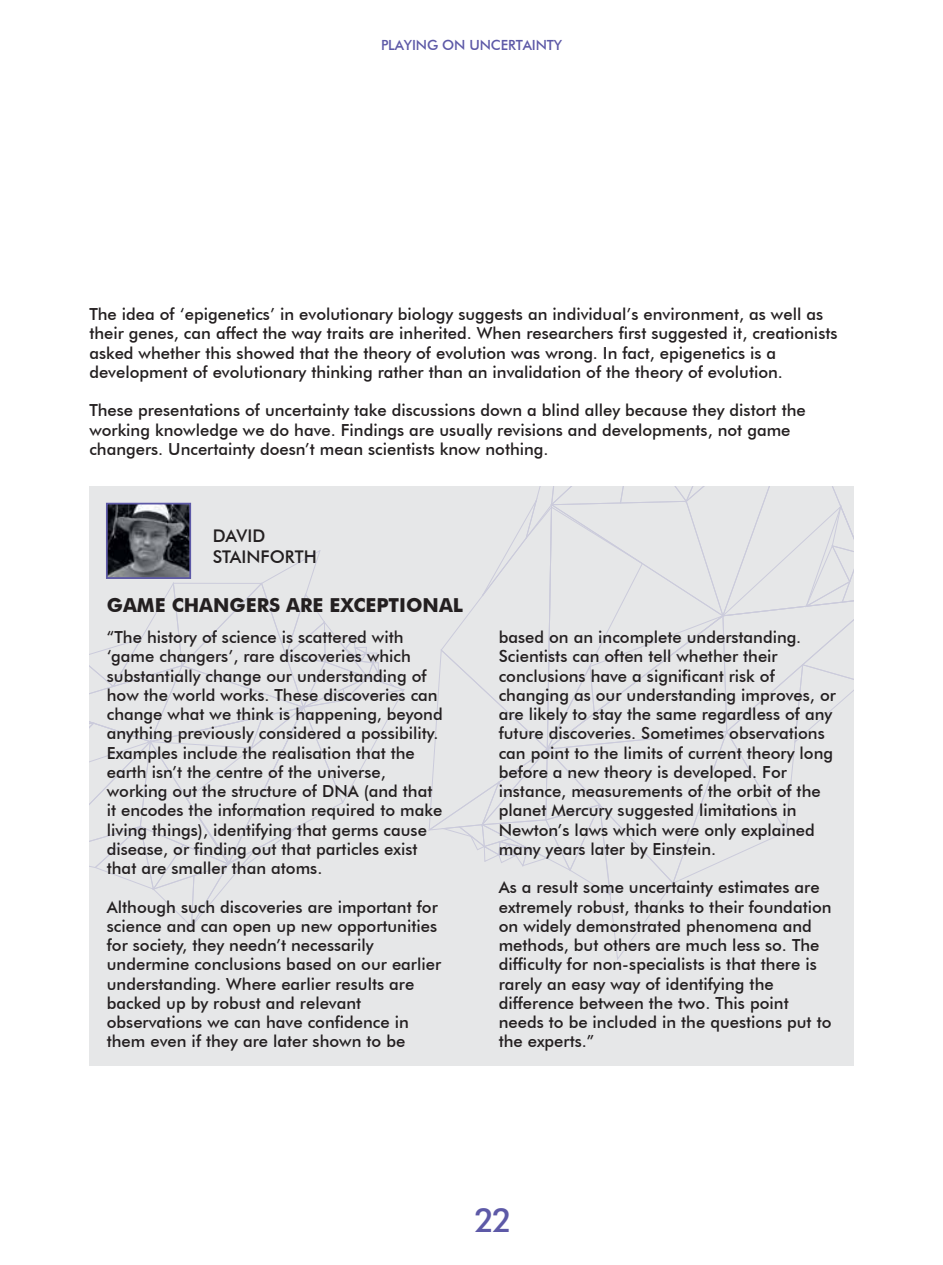
<style>
.page{position:relative;width:943px;height:1265px;background:#fff}
.page>*{position:absolute;margin:0;border:0;box-sizing:border-box;transform-origin:0 0}
.t1{font:500 33.25px "Futura BT";color:#5d59a7}
.t2{font:700 19.25px "Futura BT";color:#231f20}
.t3{font:500 17.5px/21px "Futura BT";color:#231f20}
.t4{font:500 16.62px/19.2px "Futura BT";color:#231f20}
.t5{font:500 14px "Futura BT";letter-spacing:-.01em;color:#5d59a7}
</style>
<div class="page">
<div style="left:89px;top:486px;width:764px;height:580px;background:#e6e7e8"></div>
<svg style="left:89px;top:550px;width:316px;height:378px"></svg>
<svg style="left:428px;top:486px;width:425px;height:474px"></svg>
<img style="left:109px;top:506px;width:79px;height:70px">
<div style="left:106px;top:503px;width:85px;height:76px;border:2px solid #5d59a7"></div>
<p class="t5" style="left:381px;top:36px;width:183px">PLAYING ON UNCERTAINTY</p>
<p class="t4" style="left:89px;top:304px;width:749px">The idea of ‘epigenetics’ in evolutionary biology suggests an individual’s environment, as well as their genes, can affect the way traits are inherited. When researchers first suggested it, creationists asked whether this showed that the theory of evolution was wrong. In fact, epigenetics is a development of evolutionary thinking rather than an invalidation of the theory of evolution.</p>
<p class="t4" style="left:89px;top:401px;width:718px">These presentations of uncertainty take discussions down a blind alley because they distort the working knowledge we do have. Findings are usually revisions and developments, not game changers. Uncertainty doesn’t mean scientists know nothing.</p>
<p class="t3" style="left:213px;top:525px;width:106px">DAVID<br>STAINFORTH</p>
<p class="t2" style="left:107px;top:593px;width:358px">GAME CHANGERS ARE EXCEPTIONAL</p>
<p class="t4" style="left:107px;top:627px;width:337px">“The history of science is scattered with ‘game changers’, rare discoveries which substantially change our understanding of how the world works. These discoveries can change what we think is happening, beyond anything previously considered a possibility.<br>Examples include the realisation that the earth isn’t the centre of the universe, working out the structure of DNA (and that it encodes the information required to make living things), identifying that germs cause disease, or finding out that particles exist that are smaller than atoms.</p>
<p class="t4" style="left:107px;top:897px;width:336px">Although such discoveries are important for science and can open up new opportunities for society, they needn’t necessarily undermine conclusions based on our earlier understanding. Where earlier results are backed up by robust and relevant observations we can have confidence in them even if they are later shown to be</p>
<p class="t4" style="left:499px;top:627px;width:338px">based on an incomplete understanding.<br>Scientists can often tell whether their conclusions have a significant risk of changing as our understanding improves, or are likely to stay the same regardless of any future discoveries. Sometimes observations can point to the limits of current theory long before a new theory is developed. For instance, measurements of the orbit of the planet Mercury suggested limitations in Newton’s laws which were only explained many years later by Einstein.</p>
<p class="t4" style="left:499px;top:878px;width:334px">As a result some uncertainty estimates are extremely robust, thanks to their foundation on widely demonstrated phenomena and methods, but others are much less so. The difficulty for non-specialists is that there is rarely an easy way of identifying the difference between the two. This point needs to be included in the questions put to the experts.”</p>
<h1 class="t1" style="left:474px;top:1200px;width:39px">22</h1>
</div>
